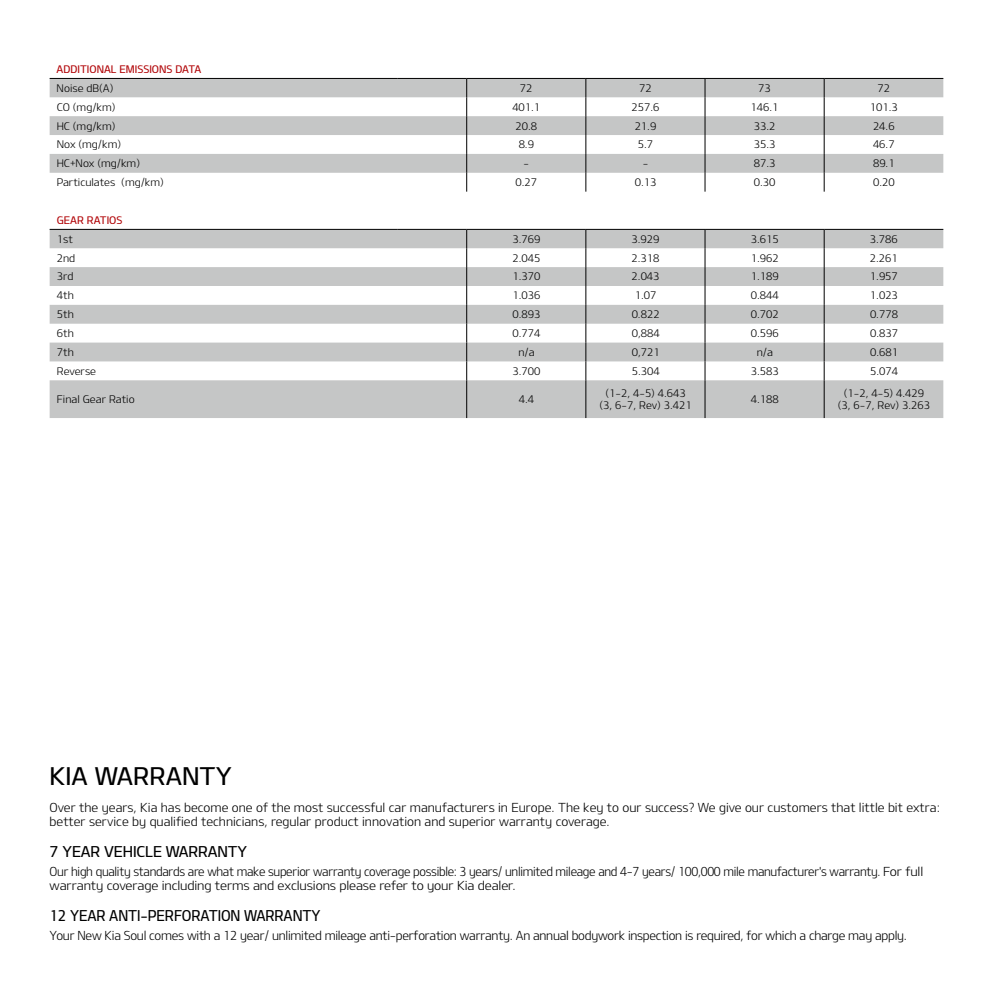
<style>
.page{position:relative;width:993px;height:993px;background:#fff}
.page>*{position:absolute;margin:0;border:0;box-sizing:border-box;transform-origin:0 0}
.t1{font:24.5px "Kia OTFM";color:#000}
.t2{font:15.05px "Kia OTFM";letter-spacing:-.01em;color:#000;scale:.94 1}
.t3{font:15.05px "Kia OTFM";letter-spacing:-.01em;color:#000}
.t4{font:12.42px/14px "Kia OTFL";letter-spacing:-.01em;color:#000}
.t5{font:12.42px/14px "Kia OTFL";letter-spacing:-.01em;color:#000;scale:.92 1}
.t6{font:12.42px "Kia OTFL";letter-spacing:-.01em;color:#000;scale:.95 1}
.t7{font:10.5px/12.6px "Kia OTFL";color:#000;text-align:center}
.t8{font:10.5px "Kia OTFM";color:#b10508}
</style>
<div class="page">
<svg style="left:50px;top:79px;width:893px;height:339px"></svg>
<svg style="left:585px;top:79px;width:1px;height:112px"></svg>
<svg style="left:704px;top:79px;width:1px;height:112px"></svg>
<svg style="left:823px;top:79px;width:1px;height:112px"></svg>
<svg style="left:585px;top:230px;width:1px;height:150px"></svg>
<svg style="left:704px;top:230px;width:1px;height:150px"></svg>
<svg style="left:823px;top:230px;width:1px;height:150px"></svg>
<hr style="left:585px;top:380px;width:1px;height:38px;background:#000">
<hr style="left:704px;top:380px;width:1px;height:38px;background:#000">
<hr style="left:823px;top:380px;width:1px;height:38px;background:#000">
<svg style="left:466px;top:79px;width:1px;height:112px"></svg>
<svg style="left:466px;top:230px;width:1px;height:150px"></svg>
<hr style="left:466px;top:380px;width:1px;height:38px;background:#000">
<hr style="left:50px;top:78px;width:347px;height:1px;background:#000">
<hr style="left:397px;top:78px;width:69px;height:1px;background:#000">
<hr style="left:466px;top:78px;width:119px;height:1px;background:#000">
<hr style="left:585px;top:78px;width:119px;height:1px;background:#000">
<hr style="left:704px;top:78px;width:119px;height:1px;background:#000">
<hr style="left:823px;top:78px;width:120px;height:1px;background:#000">
<hr style="left:50px;top:229px;width:347px;height:1px;background:#000">
<hr style="left:397px;top:229px;width:69px;height:1px;background:#000">
<hr style="left:466px;top:229px;width:119px;height:1px;background:#000">
<hr style="left:585px;top:229px;width:119px;height:1px;background:#000">
<hr style="left:704px;top:229px;width:119px;height:1px;background:#000">
<hr style="left:823px;top:229px;width:120px;height:1px;background:#000">
<p class="t8" style="left:57px;top:62px;width:146px">ADDITIONAL EMISSIONS DATA</p>
<p class="t7" style="left:57px;top:81px;width:58px">Noise dB(A)</p>
<p class="t7" style="left:520px;top:81px;width:14px">72</p>
<p class="t7" style="left:639px;top:81px;width:14px">72</p>
<p class="t7" style="left:758px;top:81px;width:14px">73</p>
<p class="t7" style="left:877px;top:81px;width:14px">72</p>
<p class="t7" style="left:57px;top:100px;width:60px">CO (mg/km)</p>
<p class="t7" style="left:512px;top:100px;width:29px">401.1</p>
<p class="t7" style="left:631px;top:100px;width:29px">257.6</p>
<p class="t7" style="left:750px;top:100px;width:29px">146.1</p>
<p class="t7" style="left:869px;top:100px;width:29px">101.3</p>
<p class="t7" style="left:57px;top:119px;width:60px">HC (mg/km)</p>
<p class="t7" style="left:515px;top:119px;width:23px">20.8</p>
<p class="t7" style="left:634px;top:119px;width:23px">21.9</p>
<p class="t7" style="left:753px;top:119px;width:23px">33.2</p>
<p class="t7" style="left:872px;top:119px;width:23px">24.6</p>
<p class="t7" style="left:57px;top:138px;width:66px">Nox (mg/km)</p>
<p class="t7" style="left:518px;top:138px;width:17px">8.9</p>
<p class="t7" style="left:637px;top:138px;width:17px">5.7</p>
<p class="t7" style="left:753px;top:138px;width:23px">35.3</p>
<p class="t7" style="left:872px;top:138px;width:23px">46.7</p>
<p class="t7" style="left:57px;top:157px;width:85px">HC+Nox (mg/km)</p>
<p class="t7" style="left:523px;top:157px;width:7px">-</p>
<p class="t7" style="left:642px;top:157px;width:7px">-</p>
<p class="t7" style="left:753px;top:157px;width:23px">87.3</p>
<p class="t7" style="left:872px;top:157px;width:23px">89.1</p>
<p class="t7" style="left:57px;top:175px;width:109px">Particulates (mg/km)</p>
<p class="t7" style="left:515px;top:175px;width:23px">0.27</p>
<p class="t7" style="left:634px;top:175px;width:23px">0.13</p>
<p class="t7" style="left:753px;top:175px;width:23px">0.30</p>
<p class="t7" style="left:872px;top:175px;width:23px">0.20</p>
<p class="t8" style="left:57px;top:213px;width:67px">GEAR RATIOS</p>
<p class="t7" style="left:57px;top:232px;width:18px">1st</p>
<p class="t7" style="left:512px;top:232px;width:29px">3.769</p>
<p class="t7" style="left:631px;top:232px;width:29px">3.929</p>
<p class="t7" style="left:750px;top:232px;width:29px">3.615</p>
<p class="t7" style="left:869px;top:232px;width:29px">3.786</p>
<p class="t7" style="left:57px;top:251px;width:20px">2nd</p>
<p class="t7" style="left:512px;top:251px;width:29px">2.045</p>
<p class="t7" style="left:631px;top:251px;width:29px">2.318</p>
<p class="t7" style="left:750px;top:251px;width:29px">1.962</p>
<p class="t7" style="left:869px;top:251px;width:29px">2.261</p>
<p class="t7" style="left:57px;top:270px;width:18px">3rd</p>
<p class="t7" style="left:512px;top:270px;width:29px">1.370</p>
<p class="t7" style="left:631px;top:270px;width:29px">2.043</p>
<p class="t7" style="left:750px;top:270px;width:29px">1.189</p>
<p class="t7" style="left:869px;top:270px;width:29px">1.957</p>
<p class="t7" style="left:57px;top:289px;width:18px">4th</p>
<p class="t7" style="left:512px;top:289px;width:29px">1.036</p>
<p class="t7" style="left:634px;top:289px;width:23px">1.07</p>
<p class="t7" style="left:750px;top:289px;width:29px">0.844</p>
<p class="t7" style="left:869px;top:289px;width:29px">1.023</p>
<p class="t7" style="left:57px;top:307px;width:18px">5th</p>
<p class="t7" style="left:512px;top:307px;width:29px">0.893</p>
<p class="t7" style="left:631px;top:307px;width:29px">0.822</p>
<p class="t7" style="left:750px;top:307px;width:29px">0.702</p>
<p class="t7" style="left:869px;top:307px;width:29px">0.778</p>
<p class="t7" style="left:57px;top:326px;width:18px">6th</p>
<p class="t7" style="left:512px;top:326px;width:29px">0.774</p>
<p class="t7" style="left:631px;top:326px;width:29px">0,884</p>
<p class="t7" style="left:750px;top:326px;width:29px">0.596</p>
<p class="t7" style="left:869px;top:326px;width:29px">0.837</p>
<p class="t7" style="left:57px;top:345px;width:18px">7th</p>
<p class="t7" style="left:518px;top:345px;width:18px">n/a</p>
<p class="t7" style="left:631px;top:345px;width:29px">0,721</p>
<p class="t7" style="left:756px;top:345px;width:18px">n/a</p>
<p class="t7" style="left:869px;top:345px;width:29px">0.681</p>
<p class="t7" style="left:57px;top:364px;width:41px">Reverse</p>
<p class="t7" style="left:512px;top:364px;width:29px">3.700</p>
<p class="t7" style="left:631px;top:364px;width:29px">5.304</p>
<p class="t7" style="left:750px;top:364px;width:29px">3.583</p>
<p class="t7" style="left:869px;top:364px;width:29px">5.074</p>
<p class="t7" style="left:57px;top:392px;width:79px">Final Gear Ratio</p>
<p class="t7" style="left:518px;top:392px;width:17px">4.4</p>
<p class="t7" style="left:599px;top:386px;width:94px">(1-2, 4-5) 4.643 (3, 6-7, Rev) 3.421</p>
<p class="t7" style="left:750px;top:392px;width:29px">4.188</p>
<p class="t7" style="left:837px;top:386px;width:94px">(1-2, 4-5) 4.429 (3, 6-7, Rev) 3.263</p>
<h1 class="t1" style="left:50px;top:760px;width:184px">KIA WARRANTY</h1>
<p class="t4" style="left:50px;top:800px;width:891px">Over the years, Kia has become one of the most successful car manufacturers in Europe. The key to our success? We give our customers that little bit extra: better service by qualified technicians, regular product innovation and superior warranty coverage.</p>
<h2 class="t3" style="left:50px;top:841px;width:199px">7 YEAR VEHICLE WARRANTY</h2>
<p class="t5" style="left:50px;top:863px;width:950px">Our high quality standards are what make superior warranty coverage possible: 3 years/ unlimited mileage and 4-7 years/ 100,000 mile manufacturer's warranty. For full warranty coverage including terms and exclusions please refer to your Kia dealer.</p>
<h2 class="t2" style="left:50px;top:905px;width:289px">12 YEAR ANTI-PERFORATION WARRANTY</h2>
<p class="t6" style="left:50px;top:927px;width:903px">Your New Kia Soul comes with a 12 year/ unlimited mileage anti-perforation warranty. An annual bodywork inspection is required, for which a charge may apply.</p>
</div>
